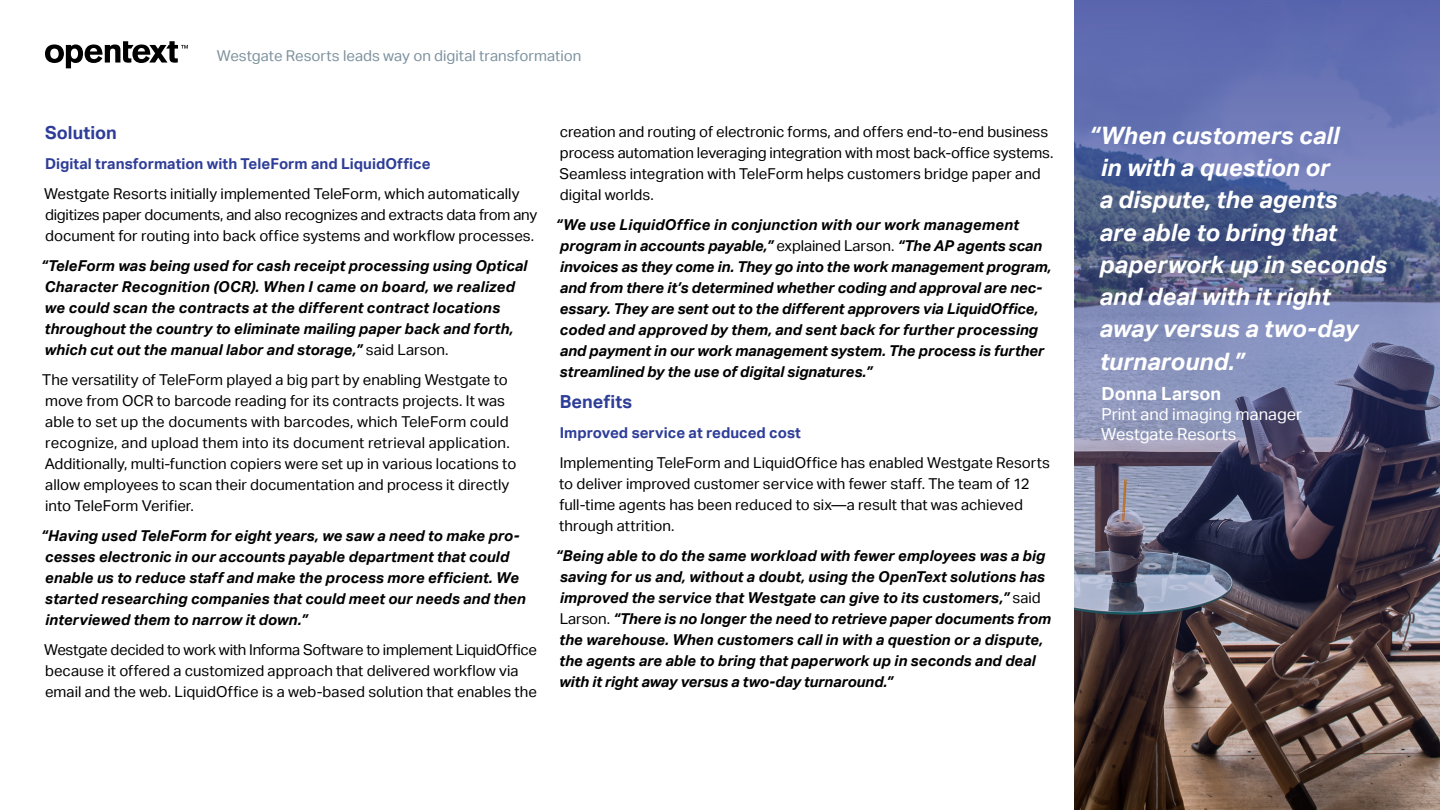
<style>
.page{position:relative;width:1440px;height:810px;background:#fff}
.page>*{position:absolute;margin:0;border:0;box-sizing:border-box;transform-origin:0 0}
.t1{font:italic 700 24px/32.2px "Aktiv Grotesk";color:#fff}
.t2{font:700 18px "Aktiv Grotesk";letter-spacing:.005em;color:#2e3d98}
.t3{font:700 18px "Aktiv Grotesk";color:#fff}
.t4{font:16.5px/19.8px "Aktiv Grotesk";color:#fff}
.t5{font:italic 700 15px/21px "Aktiv Grotesk";color:#000}
.t6{font:15px/21px "Aktiv Grotesk";color:#000}
.t7{font:700 15px "Aktiv Grotesk";color:#2e3d98}
.t8{font:15px "Aktiv Grotesk";color:#7e929f}
.s1{font-weight:400;font-style:normal}
</style>
<div class="page">
<svg style="left:45px;top:41px;width:143px;height:27px"></svg>
<img style="left:1074px;top:0;width:366px;height:810px">
<p class="t8" style="left:217px;top:47px;width:366px">Westgate Resorts leads way on digital transformation</p>
<p class="t2" style="left:45px;top:123px;width:73px">Solution</p>
<p class="t7" style="left:45px;top:156px;width:387px">Digital transformation with TeleForm and LiquidOffice</p>
<p class="t6" style="left:44px;top:184px;width:495px">Westgate Resorts initially implemented TeleForm, which automatically digitizes paper documents, and also recognizes and extracts data from any document for routing into back office systems and workflow processes.</p>
<p class="t5" style="left:41px;top:256px;width:488px">“TeleForm was being used for cash receipt processing using Optical Character Recognition (OCR). When I came on board, we realized we could scan the contracts at the different contract locations throughout the country to eliminate mailing paper back and forth, which cut out the manual labor and storage,” <span class="s1">said Larson.</span></p>
<p class="t6" style="left:42px;top:370px;width:476px">The versatility of TeleForm played a big part by enabling Westgate to move from OCR to barcode reading for its contracts projects. It was able to set up the documents with barcodes, which TeleForm could recognize, and upload them into its document retrieval application.<br>Additionally, multi-function copiers were set up in various locations to allow employees to scan their documentation and process it directly into TeleForm Verifier.</p>
<p class="t5" style="left:41px;top:526px;width:486px">“Having used TeleForm for eight years, we saw a need to make pro&shy;cesses electronic in our accounts payable department that could enable us to reduce staff and make the process more efficient. We started researching companies that could meet our needs and then interviewed them to narrow it down.”</p>
<p class="t6" style="left:44px;top:640px;width:494px">Westgate decided to work with Informa Software to implement LiquidOffice because it offered a customized approach that delivered workflow via email and the web. LiquidOffice is a web-based solution that enables the</p>
<p class="t6" style="left:560px;top:122px;width:495px">creation and routing of electronic forms, and offers end-to-end business process automation leveraging integration with most back-office systems.<br>Seamless integration with TeleForm helps customers bridge paper and digital worlds.</p>
<p class="t5" style="left:556px;top:215px;width:497px">“We use LiquidOffice in conjunction with our work management program in accounts payable,” <span class="s1">explained Larson.</span> “The AP agents scan invoices as they come in. They go into the work management program, and from there it’s determined whether coding and approval are nec&shy;essary. They are sent out to the different approvers via LiquidOffice, coded and approved by them, and sent back for further processing and payment in our work management system. The process is further streamlined by the use of digital signatures.”</p>
<p class="t2" style="left:560px;top:391px;width:74px">Benefits</p>
<p class="t7" style="left:560px;top:424px;width:243px">Improved service at reduced cost</p>
<p class="t6" style="left:559px;top:452px;width:492px">Implementing TeleForm and LiquidOffice has enabled Westgate Resorts to deliver improved customer service with fewer staff. The team of 12 full-time agents has been reduced to six—a result that was achieved through attrition.</p>
<p class="t5" style="left:556px;top:545px;width:497px">“Being able to do the same workload with fewer employees was a big saving for us and, without a doubt, using the OpenText solutions has improved the service that Westgate can give to its customers,” <span class="s1">said Larson.</span> “There is no longer the need to retrieve paper documents from the warehouse. When customers call in with a question or a dispute, the agents are able to bring that paperwork up in seconds and deal with it right away versus a two-day turnaround.”</p>
<h1 class="t1" style="left:1099px;top:119px;width:289px;text-indent:-10px">“When customers call<br>in with a question or<br>a dispute, the agents<br>are able to bring that paperwork up in seconds and deal with it right away versus a two-day turnaround.”</h1>
<p class="t3" style="left:1102px;top:383px;width:121px">Donna Larson</p>
<p class="t4" style="left:1101px;top:404px;width:203px">Print and imaging manager<br>Westgate Resorts</p>
</div>
